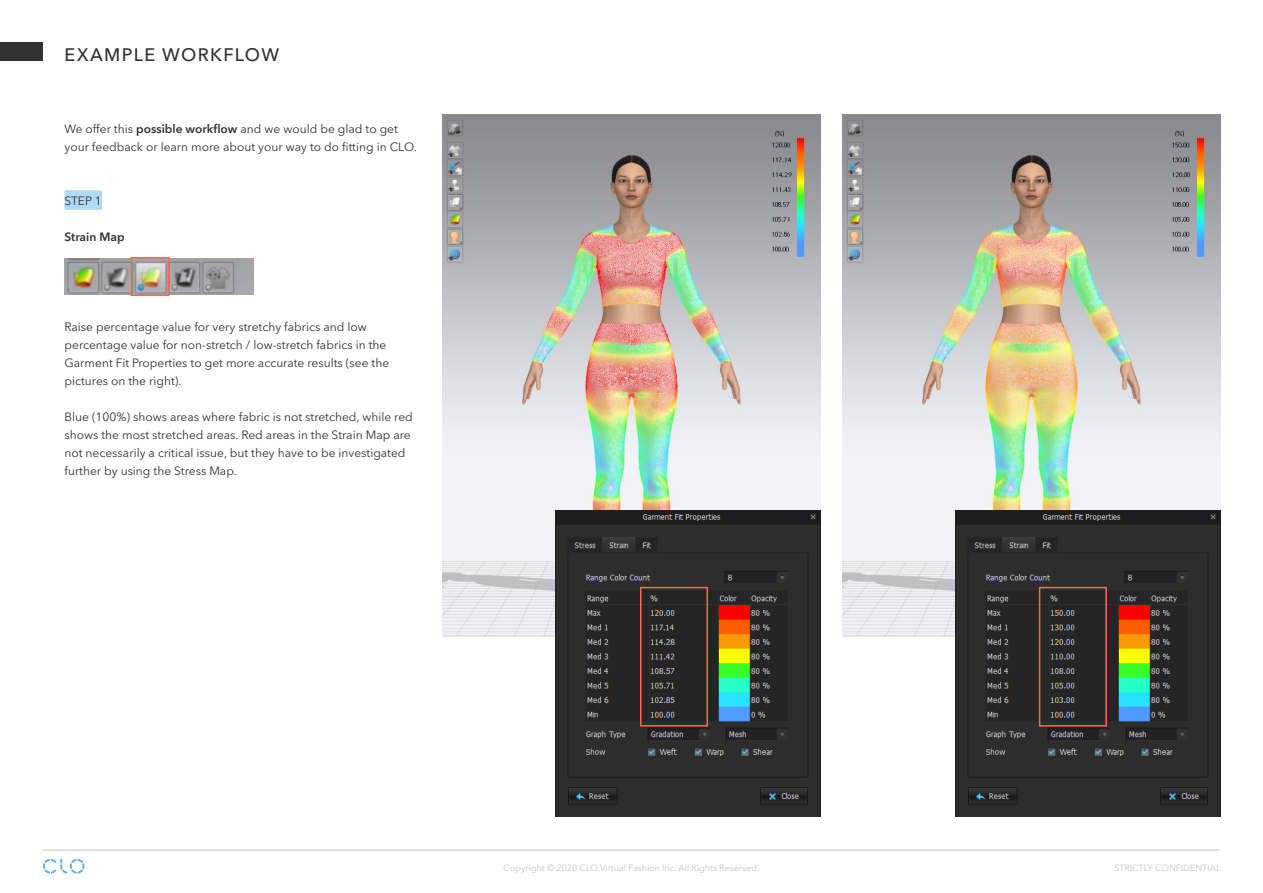
<style>
.page{position:relative;width:1263px;height:893px;background:#fff}
.page>*{position:absolute;margin:0;border:0;box-sizing:border-box;transform-origin:0 0}
.t1{font:500 18px "Avenir Next LT Pro";letter-spacing:.075em;color:#323236}
.t2{font:12px/18px "Avenir Next LT Pro";color:#323236}
.t3{font:600 12px "Avenir Next LT Pro";color:#323236}
.t4{font:9px "Avenir Next LT Pro";color:#c4c5c6}
.s1{font-weight:600}
</style>
<div class="page">
<div style="left:65px;top:190px;width:37px;height:20px;background:#b1d9f4"></div>
<img style="left:442px;top:115px;width:378px;height:522px">
<img style="left:842px;top:115px;width:378px;height:522px">
<img style="left:555px;top:511px;width:265px;height:306px">
<img style="left:955px;top:511px;width:265px;height:306px">
<img style="left:65px;top:259px;width:189px;height:36px">
<div style="left:1039px;top:587px;width:68px;height:140px;border:2px solid #ff674c"></div>
<div style="left:640px;top:587px;width:68px;height:140px;border:2px solid #ff674c"></div>
<div style="left:131px;top:257px;width:39px;height:39px;border:2px solid #ff674c"></div>
<svg style="left:43px;top:859px;width:42px;height:15px"></svg>
<div style="left:0;top:43px;width:43px;height:18px;background:#323236"></div>
<hr style="left:43px;top:850px;width:1177px;height:1px;background:#c4c5c6">
<h1 class="t1" style="left:65px;top:43px;width:216px">EXAMPLE WORKFLOW</h1>
<p class="t2" style="left:65px;top:119px;width:354px">We offer this <span class="s1">possible workflow</span> and we would be glad to get your feedback or learn more about your way to do fitting in CLO.</p>
<p class="t2" style="left:65px;top:191px;width:39px">STEP 1</p>
<p class="t3" style="left:65px;top:229px;width:62px">Strain Map</p>
<p class="t2" style="left:65px;top:317px;width:326px">Raise percentage value for very stretchy fabrics and low percentage value for non-stretch / low-stretch fabrics in the Garment Fit Properties to get more accurate results (see the pictures on the right).</p>
<p class="t2" style="left:65px;top:407px;width:350px">Blue (100%) shows areas where fabric is not stretched, while red shows the most stretched areas. Red areas in the Strain Map are not necessarily a critical issue, but they have to be investigated further by using the Stress Map.</p>
<p class="t4" style="left:503px;top:862px;width:258px">Copyright © 2020 CLO Virtual Fashion Inc. All Rights Reserved.</p>
<p class="t4" style="left:1114px;top:862px;width:108px">STRICTLY CONFIDENTIAL</p>
</div>
